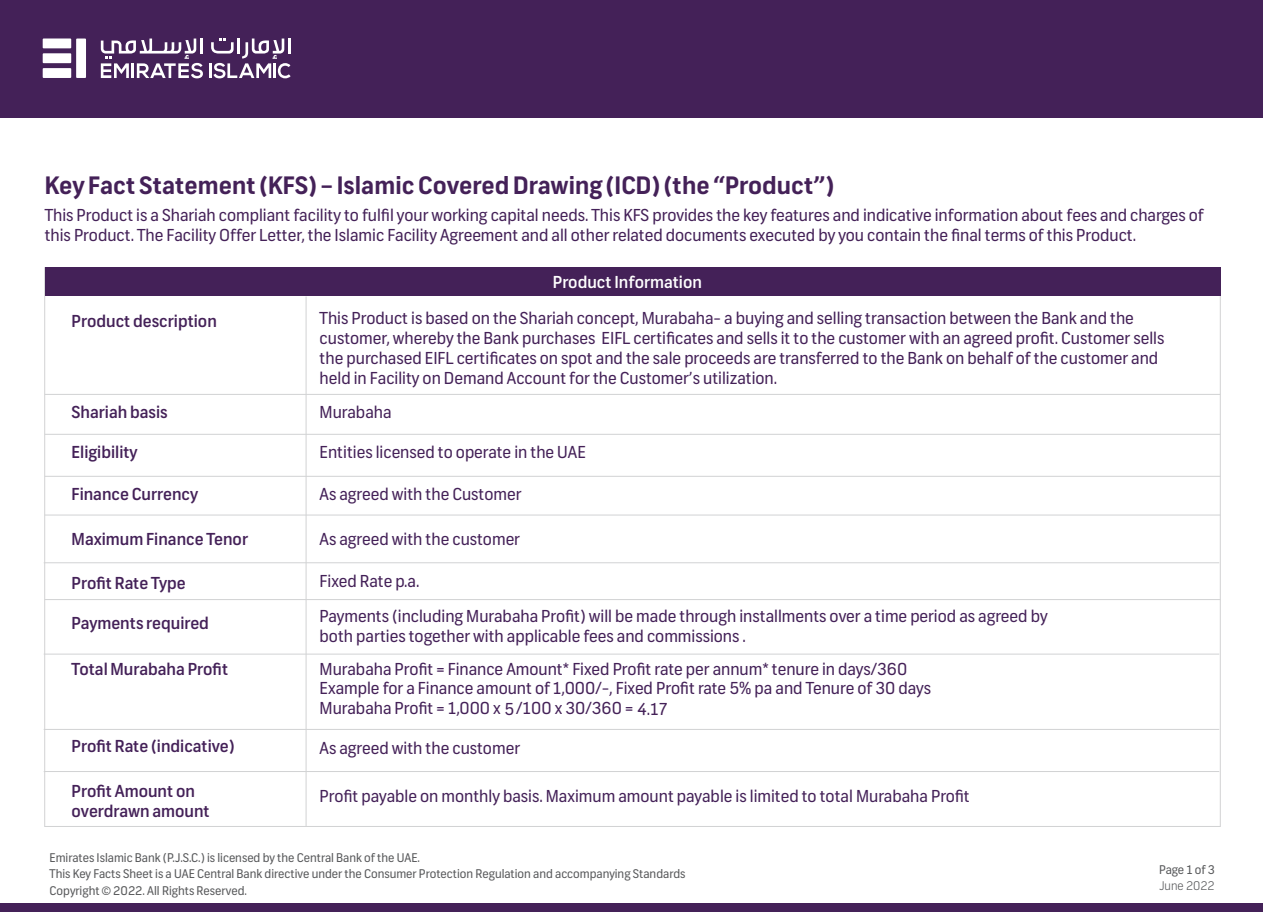
<style>
.page{position:relative;width:1263px;height:912px;background:#fff}
.page>*{position:absolute;margin:0;border:0;box-sizing:border-box;transform-origin:0 0}
.t1{font:700 24px "Frank";color:#442158}
.t2{font:16.5px/19.8px "Frank";color:#442158}
.t3{font:500 16.5px/19.8px "Frank";color:#442158}
.t4{font:500 16.5px "Frank";color:#fff}
.t5{font:12px/16.5px "Frank";color:#58595b}
.t6{font:300 12px "Frank";color:#58595b}
</style>
<div class="page">
<div style="left:0;top:0;width:1263px;height:118px;background:#442158"></div>
<div style="left:43px;top:38px;width:28px;height:10px;background:#fff"></div>
<div style="left:76px;top:39px;width:10px;height:39px;background:#fff"></div>
<div style="left:43px;top:53px;width:28px;height:10px;background:#fff"></div>
<div style="left:43px;top:68px;width:28px;height:10px;background:#fff"></div>
<svg style="left:101px;top:39px;width:102px;height:39px"></svg>
<svg style="left:209px;top:39px;width:82px;height:39px"></svg>
<div style="left:0;top:903px;width:1263px;height:9px;background:#442158"></div>
<div style="left:45px;top:268px;width:1175px;height:28px;background:#442158"></div>
<hr style="left:45px;top:394px;width:1175px;height:1px;background:#d2d3d4">
<hr style="left:45px;top:434px;width:1175px;height:1px;background:#d2d3d4">
<hr style="left:45px;top:514px;width:1175px;height:1px;background:#d2d3d4">
<hr style="left:45px;top:476px;width:1175px;height:1px;background:#d2d3d4">
<hr style="left:306px;top:296px;width:1px;height:530px;background:#d2d3d4">
<hr style="left:44px;top:562px;width:1175px;height:1px;background:#d2d3d4">
<hr style="left:45px;top:599px;width:1175px;height:1px;background:#d2d3d4">
<hr style="left:44px;top:653px;width:1175px;height:1px;background:#d2d3d4">
<hr style="left:44px;top:729px;width:1175px;height:1px;background:#d2d3d4">
<hr style="left:44px;top:771px;width:1175px;height:1px;background:#d2d3d4">
<h1 class="t1" style="left:45px;top:170px;width:791px">Key Fact Statement (KFS) – Islamic Covered Drawing (ICD) (the “Product”)</h1>
<p class="t2" style="left:45px;top:206px;width:1160px">This Product is a Shariah compliant facility to fulfil your working capital needs. This KFS provides the key features and indicative information about fees and charges of this Product. The Facility Offer Letter, the Islamic Facility Agreement and all other related documents executed by you contain the final terms of this Product.</p>
<p class="t4" style="left:553px;top:272px;width:150px">Product Information</p>
<p class="t3" style="left:72px;top:311px;width:147px">Product description</p>
<p class="t2" style="left:320px;top:309px;width:846px">This Product is based on the Shariah concept, Murabaha- a buying and selling transaction between the Bank and the customer, whereby the Bank purchases EIFL certificates and sells it to the customer with an agreed profit. Customer sells the purchased EIFL certificates on spot and the sale proceeds are transferred to the Bank on behalf of the customer and held in Facility on Demand Account for the Customer’s utilization.</p>
<p class="t3" style="left:72px;top:402px;width:98px">Shariah basis</p>
<p class="t2" style="left:320px;top:402px;width:73px">Murabaha</p>
<p class="t3" style="left:72px;top:443px;width:68px">Eligibility</p>
<p class="t2" style="left:320px;top:443px;width:268px">Entities licensed to operate in the UAE</p>
<p class="t3" style="left:72px;top:485px;width:128px">Finance Currency</p>
<p class="t2" style="left:320px;top:484px;width:203px">As agreed with the Customer</p>
<p class="t3" style="left:72px;top:530px;width:178px">Maximum Finance Tenor</p>
<p class="t2" style="left:320px;top:530px;width:202px">As agreed with the customer</p>
<p class="t3" style="left:72px;top:574px;width:116px">Profit Rate Type</p>
<p class="t2" style="left:320px;top:571px;width:101px">Fixed Rate p.a.</p>
<p class="t3" style="left:72px;top:614px;width:139px">Payments required</p>
<p class="t2" style="left:320px;top:607px;width:729px">Payments (including Murabaha Profit) will be made through installments over a time period as agreed by both parties together with applicable fees and commissions .</p>
<p class="t3" style="left:72px;top:659px;width:158px">Total Murabaha Profit</p>
<p class="t2" style="left:320px;top:659px;width:613px">Murabaha Profit = Finance Amount* Fixed Profit rate per annum* tenure in days/360<br>Example for a Finance amount of 1,000/-, Fixed Profit rate 5% pa and Tenure of 30 days<br>Murabaha Profit = 1,000 x /</p>
<p class="t2" style="left:504px;top:699px;width:165px">5 100 x 30/360 = 4.17</p>
<p class="t3" style="left:72px;top:737px;width:165px">Profit Rate (indicative)</p>
<p class="t2" style="left:320px;top:739px;width:202px">As agreed with the customer</p>
<p class="t3" style="left:72px;top:782px;width:140px">Profit Amount on overdrawn amount</p>
<p class="t2" style="left:320px;top:786px;width:652px">Profit payable on monthly basis. Maximum amount payable is limited to total Murabaha Profit</p>
<p class="t5" style="left:50px;top:849px;width:637px">Emirates Islamic Bank (P.J.S.C.) is licensed by the Central Bank of the UAE.<br>This Key Facts Sheet is a UAE Central Bank directive under the Consumer Protection Regulation and accompanying Standards<br>Copyright © 2022. All Rights Reserved.</p>
<p class="t5" style="left:1159px;top:861px;width:57px">Page 1 of 3</p>
<p class="t6" style="left:1159px;top:878px;width:57px">June 2022</p>
</div>
